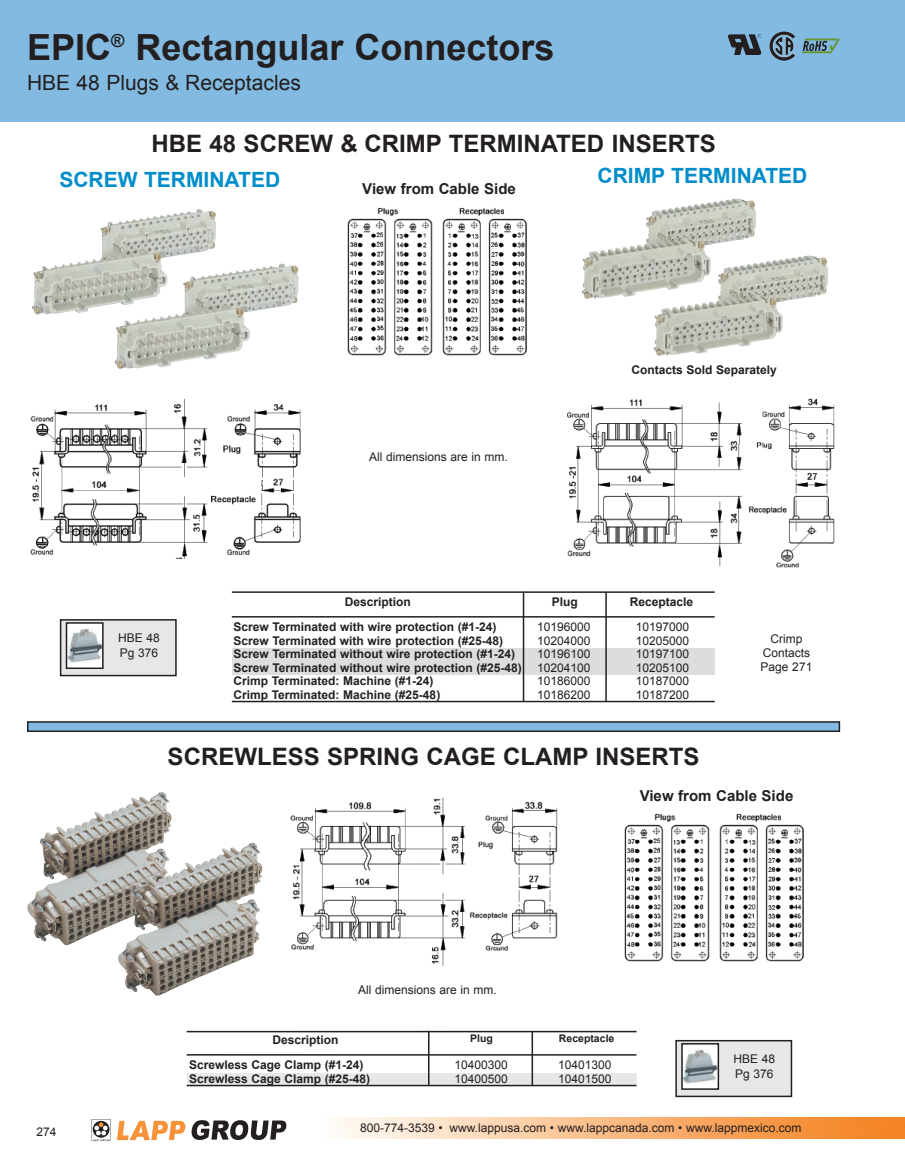
<style>
.page{position:relative;width:905px;height:1175px;background:#fff}
.page>*{position:absolute;margin:0;border:0;box-sizing:border-box;transform-origin:0 0}
.t1{font:700 36px "Arial";color:#231f20}
.t2{font:700 24px "Arial";color:#231f20}
.t3{font:700 21px "Arial";color:#008dca}
.t4{font:21px "Arial";color:#231f20}
.t5{font:700 15px "Arial";color:#231f20}
.t6{font:700 12px/13.5px "Arial";color:#231f20}
.t7{font:12px/13.5px "Arial";color:#231f20}
.t8{font:700 10.5px "Arial";color:#231f20}
</style>
<div class="page">
<svg style="left:117px;top:1120px;width:68px;height:20px"></svg>
<svg style="left:191px;top:1120px;width:95px;height:19px"></svg>
<svg style="left:91px;top:1119px;width:20px;height:22px"></svg>
<img style="left:333px;top:1117px;width:571px;height:21px">
<div style="left:0;top:0;width:904px;height:122px;background:#82bae1"></div>
<div style="left:187px;top:1073px;width:449px;height:12px;background:#e6e7e9"></div>
<img style="left:290px;top:797px;width:268px;height:169px">
<img style="left:567px;top:398px;width:268px;height:170px">
<img style="left:31px;top:399px;width:270px;height:160px">
<img style="left:347px;top:207px;width:180px;height:149px">
<div style="left:28px;top:722px;width:811px;height:9px;background:#82bae1"></div>
<div style="left:27px;top:721px;width:813px;height:11px;border:2px solid #231f20"></div>
<img style="left:728px;top:34px;width:33px;height:20px">
<img style="left:774px;top:31px;width:21px;height:9px">
<svg style="left:802px;top:39px;width:38px;height:14px"></svg>
<hr style="left:186px;top:1054px;width:450px;height:1px;background:#231f20">
<hr style="left:187px;top:1084px;width:449px;height:2px;background:#231f20">
<hr style="left:187px;top:1030px;width:449px;height:2px;background:#231f20">
<hr style="left:531px;top:1031px;width:2px;height:54px;background:#231f20">
<hr style="left:428px;top:1030px;width:1px;height:55px;background:#231f20">
<hr style="left:232px;top:616px;width:482px;height:1px;background:#231f20">
<hr style="left:232px;top:700px;width:482px;height:2px;background:#231f20">
<hr style="left:232px;top:591px;width:482px;height:2px;background:#231f20">
<div style="left:232px;top:648px;width:482px;height:26px;background:#dcdddf"></div>
<hr style="left:605px;top:592px;width:1px;height:109px;background:#231f20">
<hr style="left:522px;top:592px;width:2px;height:109px;background:#231f20">
<img style="left:114px;top:263px;width:185px;height:106px">
<img style="left:32px;top:209px;width:184px;height:106px">
<img style="left:654px;top:255px;width:174px;height:101px">
<img style="left:582px;top:198px;width:174px;height:101px">
<img style="left:27px;top:792px;width:145px;height:153px">
<img style="left:118px;top:842px;width:144px;height:153px">
<div style="left:61px;top:620px;width:115px;height:55px;background:#e6e7e9"></div>
<div style="left:60px;top:619px;width:117px;height:57px;border:2px solid #231f20"></div>
<div style="left:66px;top:623px;width:37px;height:45px;background:#fff"></div>
<img style="left:69px;top:628px;width:32px;height:35px">
<div style="left:66px;top:622px;width:38px;height:47px;border:2px solid #231f20"></div>
<div style="left:676px;top:1040px;width:115px;height:56px;background:#e6e7e9"></div>
<div style="left:675px;top:1040px;width:117px;height:57px;border:2px solid #231f20"></div>
<div style="left:682px;top:1043px;width:36px;height:46px;background:#fff"></div>
<img style="left:684px;top:1049px;width:32px;height:34px">
<div style="left:681px;top:1043px;width:38px;height:46px;border:2px solid #231f20"></div>
<img style="left:624px;top:813px;width:180px;height:149px">
<p class="t1" style="left:27px;top:23px;width:529px">EPIC<sup>®</sup> Rectangular Connectors</p>
<p class="t4" style="left:27px;top:69px;width:275px">HBE 48 Plugs &amp; Receptacles</p>
<p class="t2" style="left:151px;top:128px;width:565px">HBE 48 SCREW &amp; CRIMP TERMINATED INSERTS</p>
<p class="t3" style="left:59px;top:166px;width:222px">SCREW TERMINATED</p>
<p class="t5" style="left:362px;top:179px;width:155px">View from Cable Side</p>
<p class="t3" style="left:597px;top:162px;width:211px">CRIMP TERMINATED</p>
<p class="t7" style="left:118px;top:631px;width:43px;line-height:14.4px">HBE 48<br>Pg 376</p>
<p class="t7" style="left:369px;top:450px;width:140px">All dimensions are in mm.</p>
<p class="t6" style="left:631px;top:363px;width:147px">Contacts Sold Separately</p>
<p class="t6" style="left:345px;top:595px;width:67px">Description</p>
<p class="t6" style="left:233px;top:620px;width:290px">Screw Terminated with wire protection (#1-24)<br>Screw Terminated with wire protection (#25-48)<br>Screw Terminated without wire protection (#1-24)<br>Screw Terminated without wire protection (#25-48)<br>Crimp Terminated: Machine (#1-24)<br>Crimp Terminated: Machine (#25-48)</p>
<p class="t6" style="left:551px;top:595px;width:28px">Plug</p>
<p class="t6" style="left:629px;top:595px;width:65px">Receptacle</p>
<p class="t7" style="left:537px;top:620px;width:55px;text-align:justify">10196000<br>10204000<br>10196100<br>10204100<br>10186000<br>10186200</p>
<p class="t7" style="left:636px;top:620px;width:55px;text-align:justify">10197000<br>10205000<br>10197100<br>10205100<br>10187000<br>10187200</p>
<p class="t7" style="left:760px;top:631px;width:53px;line-height:14.4px;text-align:center">Crimp<br>Contacts<br>Page 271</p>
<p class="t2" style="left:168px;top:740px;width:533px">SCREWLESS SPRING CAGE CLAMP INSERTS</p>
<p class="t5" style="left:639px;top:785px;width:155px">View from Cable Side</p>
<p class="t6" style="left:272px;top:1032px;width:67px">Description</p>
<p class="t7" style="left:358px;top:982px;width:140px">All dimensions are in mm.</p>
<p class="t8" style="left:470px;top:1031px;width:24px">Plug</p>
<p class="t8" style="left:559px;top:1031px;width:57px">Receptacle</p>
<p class="t6" style="left:189px;top:1058px;width:183px">Screwless Cage Clamp (#1-24)<br>Screwless Cage Clamp (#25-48)</p>
<p class="t7" style="left:454px;top:1058px;width:55px">10400300<br>10400500</p>
<p class="t7" style="left:558px;top:1058px;width:55px">10401300<br>10401500</p>
<p class="t7" style="left:733px;top:1052px;width:43px;line-height:14.4px">HBE 48<br>Pg 376</p>
<p class="t7" style="left:37px;top:1124px;width:22px">274</p>
<p class="t7" style="left:360px;top:1121px;width:443px">800-774-3539 • www.lappusa.com • www.lappcanada.com • www.lappmexico.com</p>
</div>
